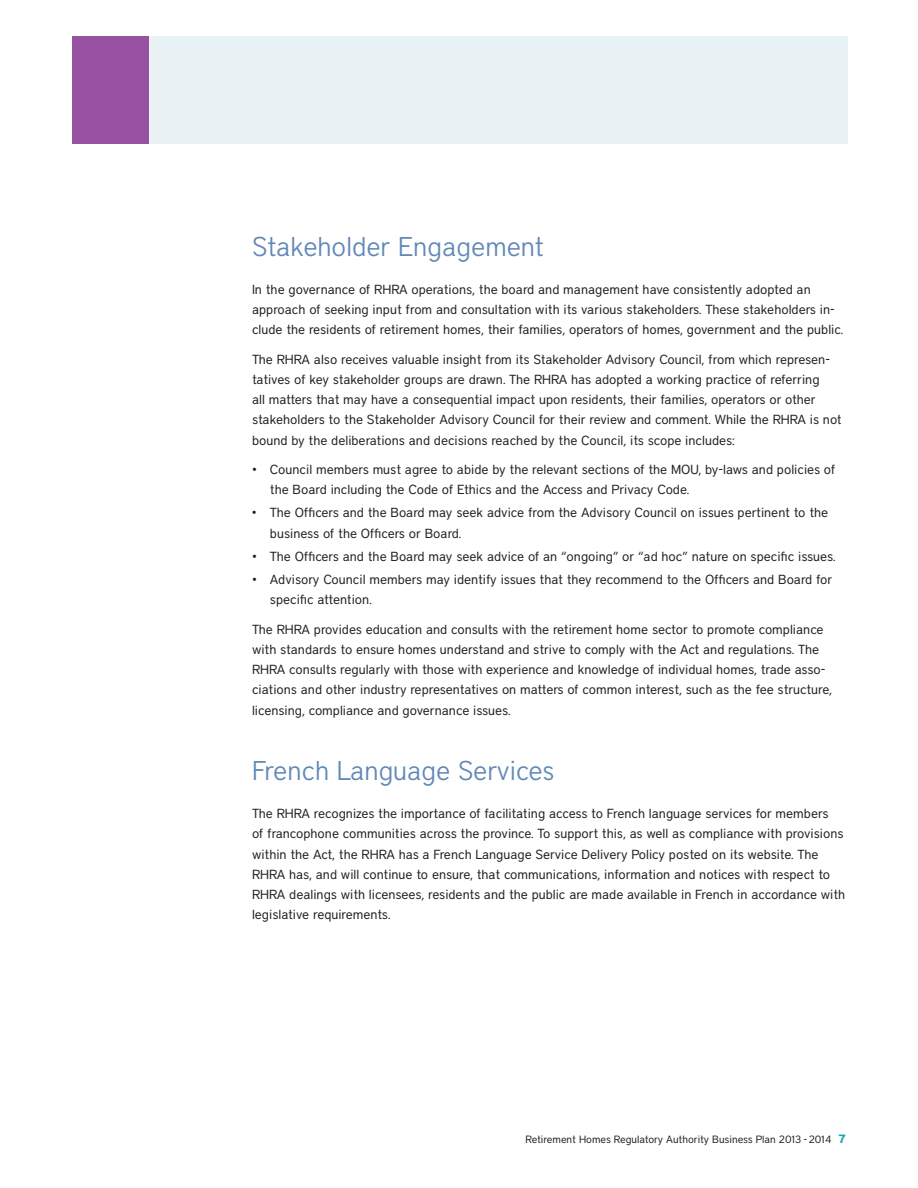
<style>
.page{position:relative;width:918px;height:1188px;background:#fff}
.page>*{position:absolute;margin:0;border:0;box-sizing:border-box;transform-origin:0 0}
.t1{font:300 27px "District";color:#6188b7}
.t2{font:13.2px/20.2px "District";color:#231f20}
.t3{font:10.5px "District";color:#231f20}
.s1{font-weight:700;font-size:12px;color:#15a5b5}
</style>
<div class="page">
<div style="left:72px;top:36px;width:776px;height:108px;background:#e9f3f5"></div>
<div style="left:72px;top:36px;width:76px;height:108px;background:#9753a1"></div>
<h2 class="t1" style="left:252px;top:230px;width:294px">Stakeholder Engagement</h2>
<p class="t2" style="left:252px;top:279px;width:593px">In the governance of RHRA operations, the board and management have consistently adopted an approach of seeking input from and consultation with its various stakeholders. These stakeholders in&shy;clude the residents of retirement homes, their families, operators of homes, government and the public.</p>
<p class="t2" style="left:252px;top:349px;width:591px">The RHRA also receives valuable insight from its Stakeholder Advisory Council, from which represen&shy;tatives of key stakeholder groups are drawn. The RHRA has adopted a working practice of referring<br>all matters that may have a consequential impact upon residents, their families, operators or other stakeholders to the Stakeholder Advisory Council for their review and comment. While the RHRA is not bound by the deliberations and decisions reached by the Council, its scope includes:</p>
<p class="t2" style="left:270px;top:459px;width:567px;text-indent:-18px">• Council members must agree to abide by the relevant sections of the MOU, by-laws and policies of the Board including the Code of Ethics and the Access and Privacy Code.</p>
<p class="t2" style="left:270px;top:503px;width:560px;text-indent:-18px">• The Officers and the Board may seek advice from the Advisory Council on issues pertinent to the business of the Officers or Board.</p>
<p class="t2" style="left:252px;top:546px;width:585px">• The Officers and the Board may seek advice of an “ongoing” or “ad hoc” nature on specific issues.</p>
<p class="t2" style="left:270px;top:569px;width:564px;text-indent:-18px">• Advisory Council members may identify issues that they recommend to the Officers and Board for specific attention.</p>
<p class="t2" style="left:252px;top:619px;width:581px">The RHRA provides education and consults with the retirement home sector to promote compliance with standards to ensure homes understand and strive to comply with the Act and regulations. The RHRA consults regularly with those with experience and knowledge of individual homes, trade asso&shy;ciations and other industry representatives on matters of common interest, such as the fee structure, licensing, compliance and governance issues.</p>
<h2 class="t1" style="left:252px;top:755px;width:304px">French Language Services</h2>
<p class="t2" style="left:252px;top:803px;width:595px">The RHRA recognizes the importance of facilitating access to French language services for members<br>of francophone communities across the province. To support this, as well as compliance with provisions within the Act, the RHRA has a French Language Service Delivery Policy posted on its website. The RHRA has, and will continue to ensure, that communications, information and notices with respect to RHRA dealings with licensees, residents and the public are made available in French in accordance with legislative requirements.</p>
<p class="t3" style="left:526px;top:1133px;width:322px">Retirement Homes Regulatory Authority Business Plan 2013 - 2014 <span class="s1">7</span></p>
</div>
